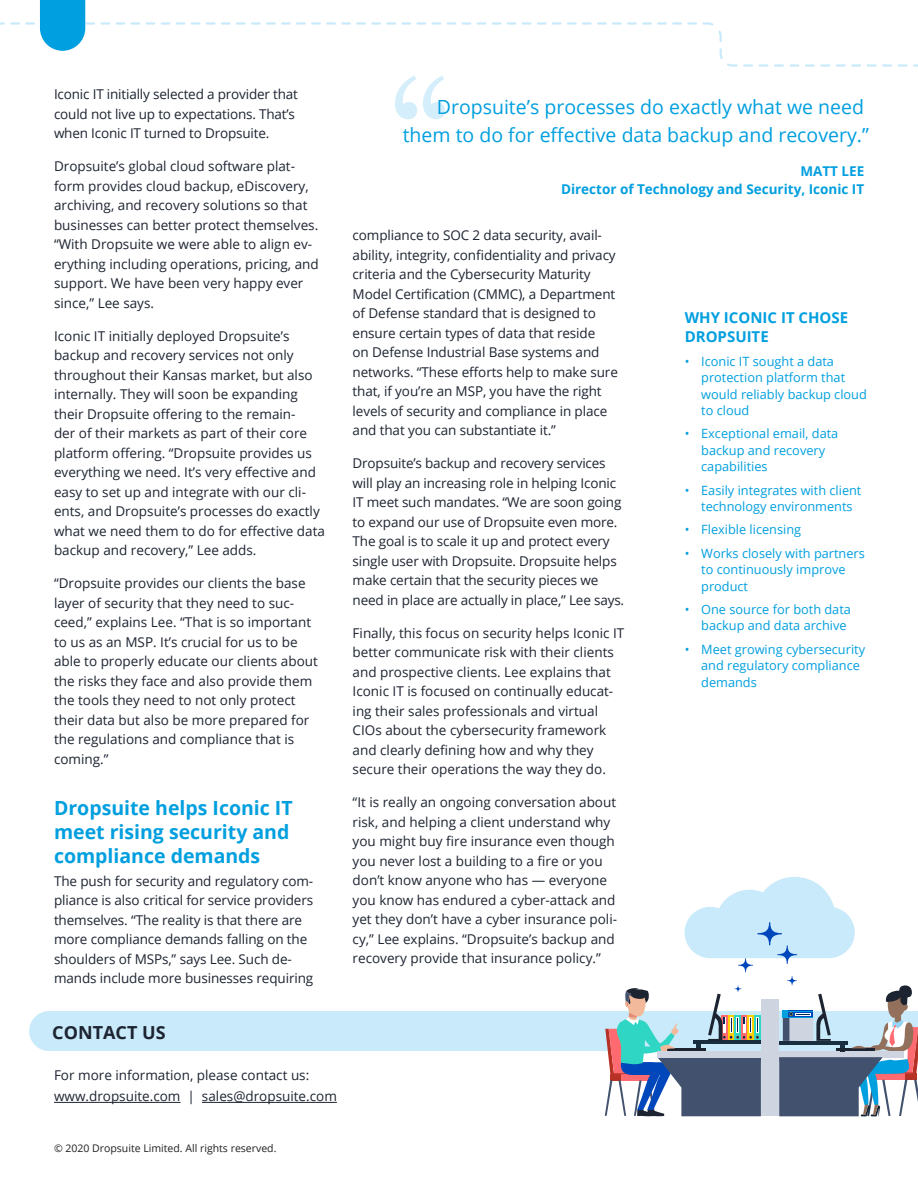
<style>
.page{position:relative;width:918px;height:1188px;background:#fff}
.page>*{position:absolute;margin:0;border:0;box-sizing:border-box;transform-origin:0 0}
.t1{font:19.5px/27.6px "Open Sans";color:#009fdf;text-align:right}
.t2{font:700 19.5px/24px "Open Sans";color:#009fdf}
.t3{font:700 18px "Open Sans";color:#1d2431}
.t4{font:700 15px/19.5px "Open Sans";color:#009fdf}
.t5{font:13.5px/19.5px "Open Sans";color:#1d2431}
.t6{font:700 13.5px/18px "Open Sans";color:#009fdf;text-align:right}
.t7{font:12.75px/16.5px "Open Sans";color:#009fdf}
.t8{font:10.5px "Open Sans";color:#221f1f}
</style>
<div class="page">
<svg style="left:0;top:0;width:918px;height:67px"></svg>
<svg style="left:29px;top:877px;width:889px;height:240px"></svg>
<hr style="left:54px;top:1102px;width:127px;height:1px;background:#1d2431">
<hr style="left:202px;top:1102px;width:135px;height:1px;background:#1d2431">
<svg style="left:395px;top:76px;width:22px;height:43px"></svg>
<svg style="left:423px;top:76px;width:22px;height:43px"></svg>
<p class="t5" style="left:54px;top:86px;width:246px">Iconic IT initially selected a provider that could not live up to expectations. That’s when Iconic IT turned to Dropsuite.</p>
<p class="t5" style="left:54px;top:158px;width:266px">Dropsuite’s global cloud software plat&shy;form provides cloud backup, eDiscovery, archiving, and recovery solutions so that businesses can better protect themselves. “With Dropsuite we were able to align ev&shy;erything including operations, pricing, and support. We have been very happy ever since,” Lee says.</p>
<p class="t5" style="left:54px;top:328px;width:272px">Iconic IT initially deployed Dropsuite’s backup and recovery services not only throughout their Kansas market, but also internally. They will soon be expanding their Dropsuite offering to the remain-<br>der of their markets as part of their core platform offering. “Dropsuite provides us everything we need. It’s very effective and easy to set up and integrate with our cli&shy;ents, and Dropsuite’s processes do exactly what we need them to do for effective data backup and recovery,” Lee adds.</p>
<p class="t5" style="left:54px;top:575px;width:265px">“Dropsuite provides our clients the base layer of security that they need to suc&shy;ceed,” explains Lee. “That is so important to us as an MSP. It’s crucial for us to be able to properly educate our clients about the risks they face and also provide them the tools they need to not only protect their data but also be more prepared for the regulations and compliance that is coming.”</p>
<h1 class="t2" style="left:54px;top:798px;width:240px">Dropsuite helps Iconic IT meet rising security and compliance demands</h1>
<p class="t5" style="left:54px;top:872px;width:261px">The push for security and regulatory com&shy;pliance is also critical for service providers themselves. “The reality is that there are more compliance demands falling on the shoulders of MSPs,” says Lee. Such de&shy;mands include more businesses requiring</p>
<h2 class="t3" style="left:52px;top:1022px;width:115px">CONTACT US</h2>
<p class="t5" style="left:54px;top:1066px;width:284px;line-height:21px">For more information, please contact us: www.dropsuite.com | sales@dropsuite.com</p>
<p class="t8" style="left:54px;top:1144px;width:224px">© 2020 Dropsuite Limited. All rights reserved.</p>
<h1 class="t1" style="left:403px;top:95px;width:468px">Dropsuite’s processes do exactly what we need them to do for effective data backup and recovery.”</h1>
<p class="t6" style="left:561px;top:163px;width:305px">MATT LEE<br>Director of Technology and Security, Iconic IT</p>
<p class="t5" style="left:353px;top:227px;width:267px">compliance to SOC 2 data security, avail&shy;ability, integrity, confidentiality and privacy criteria and the Cybersecurity Maturity Model Certification (CMMC), a Department of Defense standard that is designed to ensure certain types of data that reside<br>on Defense Industrial Base systems and networks. “These efforts help to make sure that, if you’re an MSP, you have the right levels of security and compliance in place and that you can substantiate it.”</p>
<p class="t5" style="left:353px;top:455px;width:273px">Dropsuite’s backup and recovery services will play an increasing role in helping Iconic IT meet such mandates. “We are soon going to expand our use of Dropsuite even more.<br>The goal is to scale it up and protect every single user with Dropsuite. Dropsuite helps make certain that the security pieces we need in place are actually in place,” Lee says.</p>
<p class="t5" style="left:353px;top:625px;width:273px">Finally, this focus on security helps Iconic IT better communicate risk with their clients and prospective clients. Lee explains that Iconic IT is focused on continually educat&shy;ing their sales professionals and virtual CIOs about the cybersecurity framework and clearly defining how and why they secure their operations the way they do.</p>
<p class="t5" style="left:353px;top:794px;width:266px">“It is really an ongoing conversation about risk, and helping a client understand why you might buy fire insurance even though you never lost a building to a fire or you don’t know anyone who has — everyone you know has endured a cyber-attack and yet they don’t have a cyber insurance poli&shy;cy,” Lee explains. “Dropsuite’s backup and recovery provide that insurance policy.”</p>
<p class="t4" style="left:685px;top:309px;width:165px">WHY ICONIC IT CHOSE<br>DROPSUITE</p>
<p class="t7" style="left:701px;top:354px;width:167px;text-indent:-16px">• Iconic IT sought a data protection platform that would reliably backup cloud to cloud</p>
<p class="t7" style="left:701px;top:427px;width:139px;text-indent:-16px">• Exceptional email, data backup and recovery capabilities</p>
<p class="t7" style="left:701px;top:483px;width:162px;text-indent:-16px">• Easily integrates with client technology environments</p>
<p class="t7" style="left:685px;top:523px;width:118px">• Flexible licensing</p>
<p class="t7" style="left:701px;top:546px;width:165px;text-indent:-16px">• Works closely with partners to continuously improve product</p>
<p class="t7" style="left:701px;top:602px;width:151px;text-indent:-16px">• One source for both data backup and data archive</p>
<p class="t7" style="left:701px;top:642px;width:165px;text-indent:-16px">• Meet growing cybersecurity and regulatory compliance demands</p>
</div>
